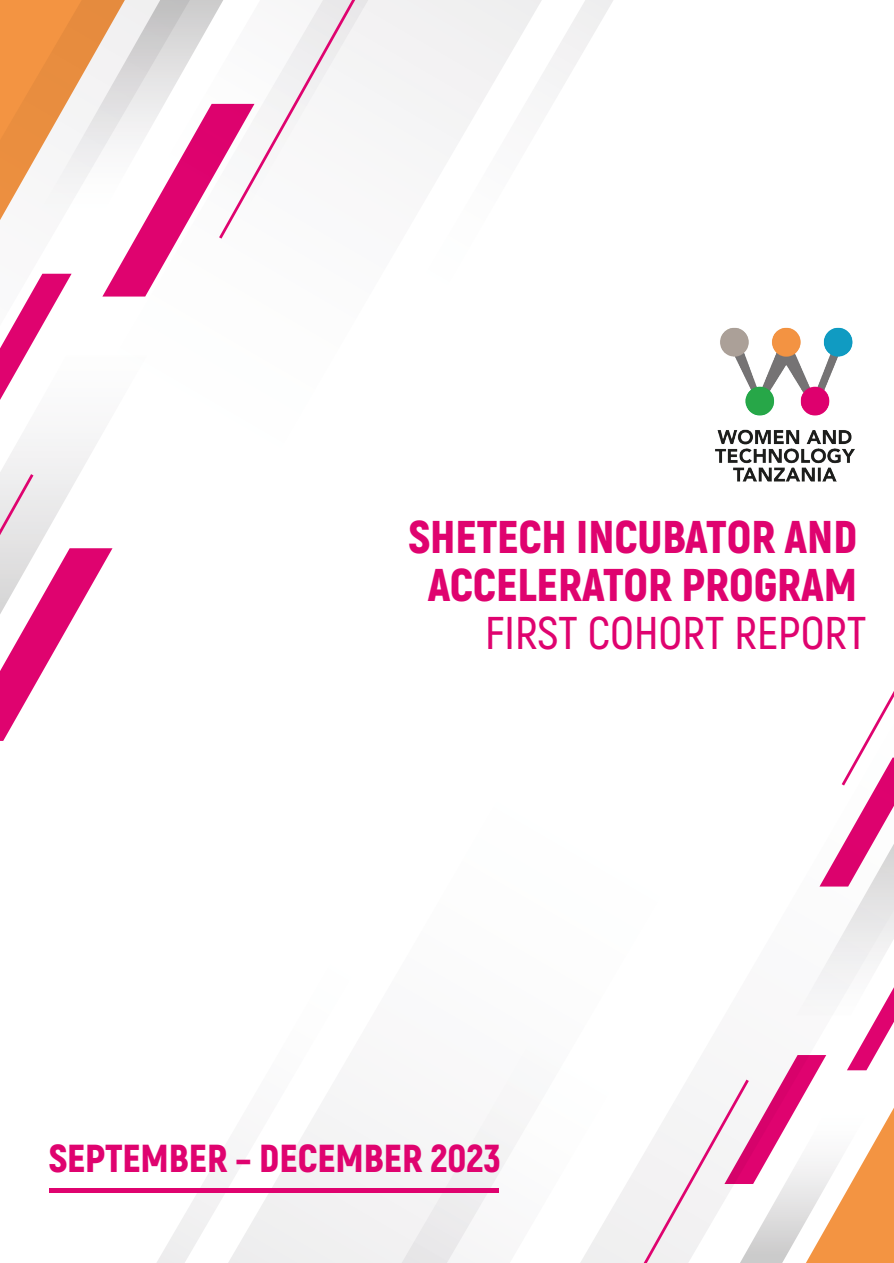
<style>
.page{position:relative;width:894px;height:1263px;background:#fff}
.page>*{position:absolute;margin:0;border:0;box-sizing:border-box;transform-origin:0 0}
.t1{font:900 45.9px/48px "Akrobat";color:#df036f;text-align:center}
.t2{font:600 45.9px "Akrobat";color:#df036f}
.t3{font:900 39px "Akrobat";color:#df036f}
</style>
<div class="page">
<svg style="left:0;top:541px;width:42px;height:7px"></svg>
<svg style="left:0;top:548px;width:113px;height:193px"></svg>
<svg style="left:0;top:439px;width:99px;height:102px"></svg>
<svg style="left:355px;top:0;width:249px;height:141px"></svg>
<svg style="left:173px;top:1109px;width:471px;height:154px"></svg>
<svg style="left:0;top:0;width:355px;height:400px"></svg>
<svg style="left:644px;top:691px;width:250px;height:572px"></svg>
<svg style="left:0;top:474px;width:33px;height:61px;background:#e9d4df"></svg>
<img style="left:715px;top:327px;width:140px;height:155px">
<div style="left:50px;top:1188px;width:449px;height:5px;background:#df036f"></div>
<p class="t1" style="left:409px;top:513px;width:450px">SHETECH INCUBATOR AND<br>ACCELERATOR PROGRAM</p>
<p class="t2" style="left:485px;top:605px;width:383px">FIRST COHORT REPORT</p>
<p class="t3" style="left:49px;top:1133px;width:453px">SEPTEMBER – DECEMBER 2023</p>
</div>
